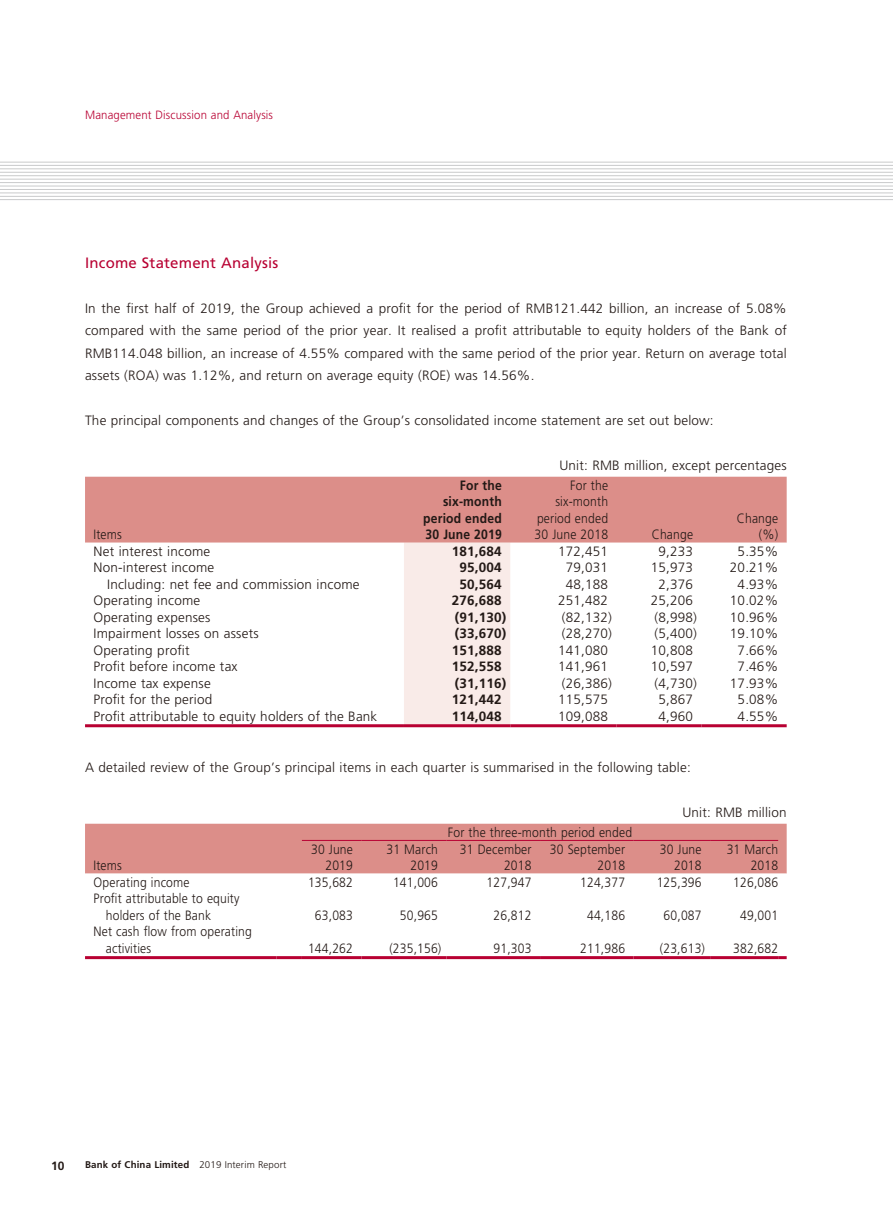
<style>
.page{position:relative;width:893px;height:1212px;background:#fff}
.page>*{position:absolute;margin:0;border:0;box-sizing:border-box;transform-origin:0 0}
.t1{font:15px "Frutiger";letter-spacing:.015em;color:#b80032}
.t2{font:300 13.5px/22.5px "Frutiger";letter-spacing:.015em;color:#231916;text-align:justify}
.t3{font:300 13.5px/16.5px "Frutiger";letter-spacing:.015em;color:#231916;text-align:right;scale:.9 1}
.t4{font:700 13.5px "Frutiger";letter-spacing:.015em;color:#231916}
.t5{font:700 13.5px/16.5px "Frutiger";letter-spacing:.015em;color:#231916;text-align:right;scale:.9 1}
.t6{font:300 12px "Frutiger";letter-spacing:.015em;color:#b80032;scale:.95 1}
.t7{font:700 12px "Frutiger";color:#231916}
.t8{font:700 9.75px "Frutiger";letter-spacing:.015em;color:#231916}
.s1{font-weight:300}
</style>
<div class="page">
<hr style="left:0;top:162px;width:893px;height:1px;background:#c9cacb">
<hr style="left:0;top:165px;width:893px;height:1px;background:#c9cacb">
<hr style="left:0;top:168px;width:893px;height:1px;background:#c9cacb">
<hr style="left:0;top:172px;width:893px;height:1px;background:#c9cacb">
<hr style="left:0;top:175px;width:893px;height:1px;background:#c9cacb">
<hr style="left:0;top:179px;width:893px;height:1px;background:#c9cacb">
<hr style="left:0;top:182px;width:893px;height:1px;background:#c9cacb">
<hr style="left:0;top:186px;width:893px;height:1px;background:#c9cacb">
<hr style="left:0;top:189px;width:893px;height:1px;background:#c9cacb">
<hr style="left:0;top:192px;width:893px;height:1px;background:#c9cacb">
<hr style="left:0;top:196px;width:893px;height:1px;background:#c9cacb">
<hr style="left:0;top:199px;width:893px;height:1px;background:#c9cacb">
<div style="left:85px;top:477px;width:702px;height:66px;background:#dc8e89"></div>
<div style="left:404px;top:543px;width:106px;height:181px;background:#f9ebe8"></div>
<hr style="left:85px;top:724px;width:319px;height:3px;background:#b80032">
<hr style="left:404px;top:724px;width:106px;height:3px;background:#b80032">
<hr style="left:510px;top:724px;width:107px;height:3px;background:#b80032">
<hr style="left:617px;top:724px;width:85px;height:3px;background:#b80032">
<hr style="left:702px;top:724px;width:85px;height:3px;background:#b80032">
<div style="left:85px;top:824px;width:702px;height:49px;background:#dc8e89"></div>
<svg style="left:85px;top:873px;width:702px;height:1px"></svg>
<hr style="left:302px;top:840px;width:59px;height:1px;background:#b80032">
<hr style="left:361px;top:840px;width:85px;height:1px;background:#b80032">
<hr style="left:446px;top:840px;width:94px;height:1px;background:#b80032">
<hr style="left:540px;top:840px;width:94px;height:1px;background:#b80032">
<hr style="left:634px;top:840px;width:76px;height:1px;background:#b80032">
<hr style="left:710px;top:840px;width:68px;height:1px;background:#b80032">
<hr style="left:85px;top:956px;width:191px;height:3px;background:#b80032">
<hr style="left:276px;top:956px;width:26px;height:3px;background:#b80032">
<hr style="left:302px;top:956px;width:59px;height:3px;background:#b80032">
<hr style="left:361px;top:956px;width:85px;height:3px;background:#b80032">
<hr style="left:446px;top:956px;width:94px;height:3px;background:#b80032">
<hr style="left:540px;top:956px;width:94px;height:3px;background:#b80032">
<hr style="left:634px;top:956px;width:76px;height:3px;background:#b80032">
<hr style="left:710px;top:956px;width:68px;height:3px;background:#b80032">
<svg style="left:778px;top:956px;width:9px;height:3px"></svg>
<p class="t6" style="left:85px;top:108px;width:199px">Management Discussion and Analysis</p>
<p class="t1" style="left:85px;top:254px;width:195px">Income Statement Analysis</p>
<p class="t2" style="left:85px;top:297px;width:703px">In the first half of 2019, the Group achieved a profit for the period of RMB121.442 billion, an increase of 5.08% compared with the same period of the prior year. It realised a profit attributable to equity holders of the Bank of RMB114.048 billion, an increase of 4.55% compared with the same period of the prior year. Return on average total assets (ROA) was 1.12%, and return on average equity (ROE) was 14.56%.</p>
<p class="t2" style="left:85px;top:410px;width:630px">The principal components and changes of the Group’s consolidated income statement are set out below:</p>
<p class="t2" style="left:559px;top:455px;width:229px">Unit: RMB million, except percentages</p>
<p class="t3" style="left:94px;top:526px;width:33px">Items</p>
<p class="t5" style="left:423px;top:477px;width:89px">For the six-month period ended<br>30 June 2019</p>
<p class="t3" style="left:535px;top:477px;width:83px">For the six-month period ended<br>30 June 2018</p>
<p class="t3" style="left:652px;top:526px;width:47px">Change</p>
<p class="t3" style="left:737px;top:510px;width:47px">Change (%)</p>
<p class="t2" style="left:94px;top:540px;width:118px">Net interest income</p>
<p class="t4" style="left:452px;top:543px;width:51px">181,684</p>
<p class="t2" style="left:558px;top:540px;width:51px">172,451</p>
<p class="t2" style="left:659px;top:540px;width:36px">9,233</p>
<p class="t2" style="left:738px;top:540px;width:42px">5.35%</p>
<p class="t2" style="left:94px;top:556px;width:122px">Non-interest income</p>
<p class="t4" style="left:460px;top:559px;width:44px">95,004</p>
<p class="t2" style="left:566px;top:556px;width:44px">79,031</p>
<p class="t2" style="left:651px;top:556px;width:44px">15,973</p>
<p class="t2" style="left:730px;top:556px;width:50px">20.21%</p>
<p class="t2" style="left:107px;top:573px;width:254px">Including: net fee and commission income</p>
<p class="t4" style="left:460px;top:576px;width:44px">50,564</p>
<p class="t2" style="left:566px;top:573px;width:44px">48,188</p>
<p class="t2" style="left:659px;top:573px;width:36px">2,376</p>
<p class="t2" style="left:738px;top:573px;width:42px">4.93%</p>
<p class="t2" style="left:94px;top:589px;width:108px">Operating income</p>
<p class="t4" style="left:452px;top:592px;width:51px">276,688</p>
<p class="t2" style="left:558px;top:589px;width:51px">251,482</p>
<p class="t2" style="left:651px;top:589px;width:44px">25,206</p>
<p class="t2" style="left:730px;top:589px;width:50px">10.02%</p>
<p class="t2" style="left:94px;top:606px;width:118px">Operating expenses</p>
<p class="t4" style="left:455px;top:609px;width:53px">(91,130)</p>
<p class="t2" style="left:562px;top:606px;width:52px">(82,132)</p>
<p class="t2" style="left:654px;top:606px;width:44px">(8,998)</p>
<p class="t2" style="left:730px;top:606px;width:50px">10.96%</p>
<p class="t2" style="left:94px;top:622px;width:167px">Impairment losses on assets</p>
<p class="t4" style="left:455px;top:625px;width:53px">(33,670)</p>
<p class="t2" style="left:562px;top:622px;width:52px">(28,270)</p>
<p class="t2" style="left:654px;top:622px;width:44px">(5,400)</p>
<p class="t2" style="left:730px;top:622px;width:50px">19.10%</p>
<p class="t2" style="left:94px;top:639px;width:98px">Operating profit</p>
<p class="t4" style="left:452px;top:642px;width:51px">151,888</p>
<p class="t2" style="left:558px;top:639px;width:51px">141,080</p>
<p class="t2" style="left:651px;top:639px;width:44px">10,808</p>
<p class="t2" style="left:738px;top:639px;width:42px">7.66%</p>
<p class="t2" style="left:94px;top:655px;width:146px">Profit before income tax</p>
<p class="t4" style="left:452px;top:658px;width:51px">152,558</p>
<p class="t2" style="left:558px;top:655px;width:51px">141,961</p>
<p class="t2" style="left:651px;top:655px;width:44px">10,597</p>
<p class="t2" style="left:738px;top:655px;width:42px">7.46%</p>
<p class="t2" style="left:94px;top:672px;width:119px">Income tax expense</p>
<p class="t4" style="left:455px;top:675px;width:53px">(31,116)</p>
<p class="t2" style="left:562px;top:672px;width:52px">(26,386)</p>
<p class="t2" style="left:654px;top:672px;width:44px">(4,730)</p>
<p class="t2" style="left:730px;top:672px;width:50px">17.93%</p>
<p class="t2" style="left:94px;top:688px;width:120px">Profit for the period</p>
<p class="t4" style="left:452px;top:691px;width:51px">121,442</p>
<p class="t2" style="left:558px;top:688px;width:51px">115,575</p>
<p class="t2" style="left:659px;top:688px;width:36px">5,867</p>
<p class="t2" style="left:738px;top:688px;width:42px">5.08%</p>
<p class="t2" style="left:94px;top:705px;width:285px">Profit attributable to equity holders of the Bank</p>
<p class="t4" style="left:452px;top:708px;width:51px">114,048</p>
<p class="t2" style="left:558px;top:705px;width:51px">109,088</p>
<p class="t2" style="left:659px;top:705px;width:36px">4,960</p>
<p class="t2" style="left:738px;top:705px;width:42px">4.55%</p>
<p class="t2" style="left:85px;top:757px;width:607px">A detailed review of the Group’s principal items in each quarter is summarised in the following table:</p>
<p class="t2" style="left:682px;top:802px;width:106px">Unit: RMB million</p>
<p class="t3" style="left:448px;top:824px;width:206px">For the three-month period ended</p>
<p class="t3" style="left:94px;top:857px;width:33px">Items</p>
<p class="t3" style="left:311px;top:841px;width:48px">30 June<br>2019</p>
<p class="t3" style="left:386px;top:841px;width:59px">31 March<br>2019</p>
<p class="t3" style="left:460px;top:841px;width:81px">31 December<br>2018</p>
<p class="t3" style="left:550px;top:841px;width:85px">30 September<br>2018</p>
<p class="t3" style="left:660px;top:841px;width:48px">30 June<br>2018</p>
<p class="t3" style="left:727px;top:841px;width:59px">31 March<br>2018</p>
<p class="t3" style="left:94px;top:874px;width:108px">Operating income</p>
<p class="t3" style="left:308px;top:874px;width:51px">135,682</p>
<p class="t3" style="left:393px;top:874px;width:51px">141,006</p>
<p class="t3" style="left:487px;top:874px;width:51px">127,947</p>
<p class="t3" style="left:580px;top:874px;width:51px">124,377</p>
<p class="t3" style="left:657px;top:874px;width:51px">125,396</p>
<p class="t3" style="left:733px;top:874px;width:51px">126,086</p>
<p class="t3" style="left:106px;top:890px;width:150px;text-align:left;text-indent:-12px">Profit attributable to equity holders of the Bank</p>
<p class="t3" style="left:315px;top:907px;width:44px">63,083</p>
<p class="t3" style="left:400px;top:907px;width:44px">50,965</p>
<p class="t3" style="left:493px;top:907px;width:44px">26,812</p>
<p class="t3" style="left:587px;top:907px;width:44px">44,186</p>
<p class="t3" style="left:664px;top:907px;width:44px">60,087</p>
<p class="t3" style="left:740px;top:907px;width:44px">49,001</p>
<p class="t3" style="left:106px;top:923px;width:164px;text-align:left;text-indent:-12px">Net cash flow from operating activities</p>
<p class="t3" style="left:308px;top:940px;width:51px">144,262</p>
<p class="t3" style="left:389px;top:940px;width:59px">(235,156)</p>
<p class="t3" style="left:493px;top:940px;width:44px">91,303</p>
<p class="t3" style="left:580px;top:940px;width:51px">211,986</p>
<p class="t3" style="left:660px;top:940px;width:52px">(23,613)</p>
<p class="t3" style="left:733px;top:940px;width:51px">382,682</p>
<p class="t7" style="left:51px;top:1158px;width:15px">10</p>
<p class="t8" style="left:85px;top:1159px;width:203px">Bank of China Limited <span class="s1">2019 Interim Report</span></p>
</div>
